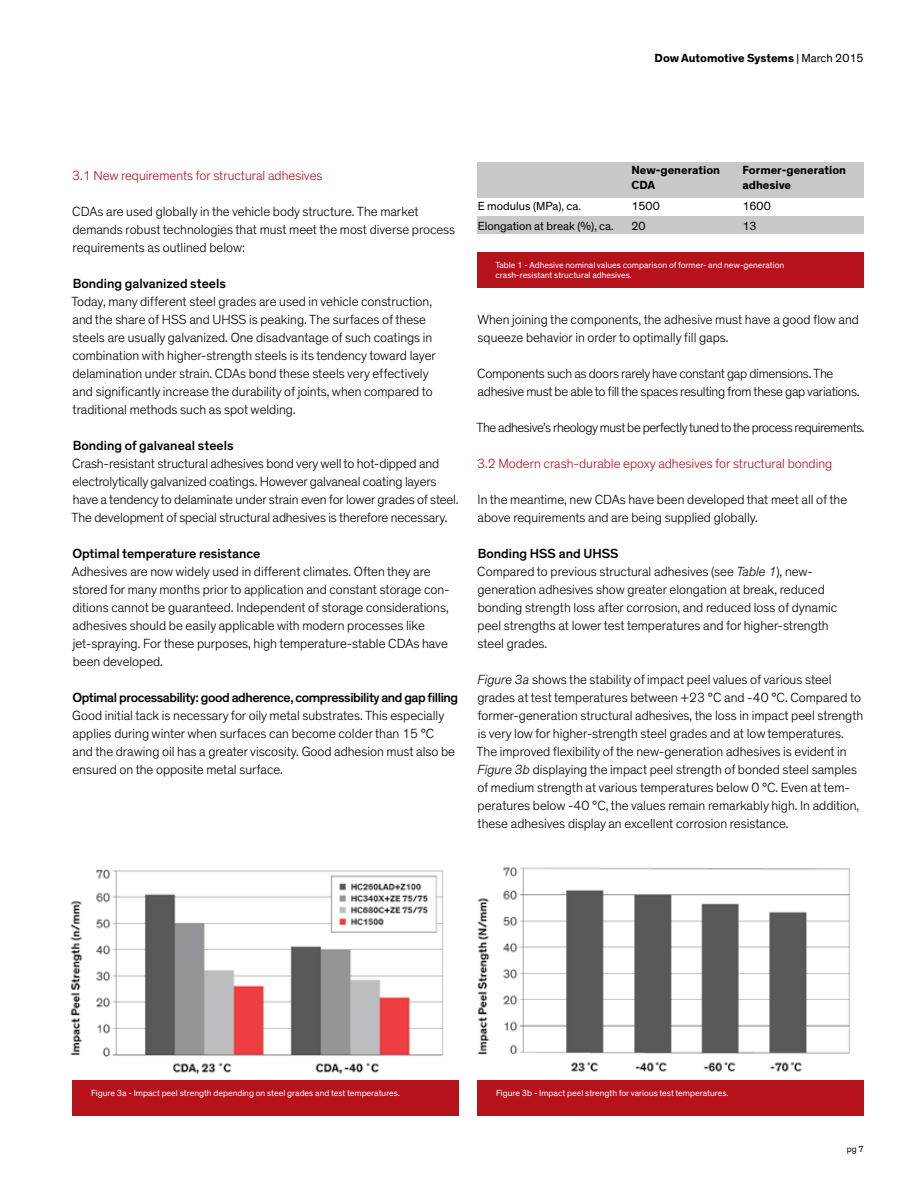
<style>
.page{position:relative;width:918px;height:1188px;background:#fff}
.page>*{position:absolute;margin:0;border:0;box-sizing:border-box;transform-origin:0 0}
.t1{font:300 13.5px/18px "Dow Corporate";color:#000}
.t2{font:300 13.5px/18px "Dow Corporate";letter-spacing:-.02em;color:#000}
.t3{font:300 13.5px "Dow Corporate";color:#b5121b}
.t4{font:500 13.5px "Dow Corporate";letter-spacing:-.005em;color:#000}
.t5{font:300 13.5px "Dow Corporate";letter-spacing:-.03em;color:#000}
.t6{font:500 13.5px "Dow Corporate";letter-spacing:-.03em;color:#000}
.t7{font:700 12px "Dow Corporate";color:#000}
.t8{font:12px "Dow Corporate";color:#000}
.t9{font:9px/10.5px "Dow Corporate";color:#fff}
.t10{font:9px "Dow Corporate";color:#000}
.s1{font-weight:400}
.s2{font-weight:500}
.s3{font-style:italic}
</style>
<div class="page">
<div style="left:72px;top:1080px;width:387px;height:36px;background:#b5121b"></div>
<img style="left:70px;top:869px;width:374px;height:206px">
<div style="left:477px;top:1080px;width:387px;height:36px;background:#b5121b"></div>
<img style="left:477px;top:867px;width:374px;height:205px">
<div style="left:477px;top:252px;width:387px;height:36px;background:#b5121b"></div>
<div style="left:477px;top:162px;width:387px;height:36px;background:#c7c8ca"></div>
<div style="left:477px;top:216px;width:387px;height:18px;background:#c7c8ca"></div>
<p class="t7" style="left:655px;top:51px;width:211px">Dow Automotive Systems <span class="s1">| March 2015</span></p>
<p class="t3" style="left:72px;top:168px;width:252px">3.1 New requirements for structural adhesives</p>
<p class="t1" style="left:72px;top:203px;width:384px">CDAs are used globally in the vehicle body structure. The market demands robust technologies that must meet the most diverse process requirements as outlined below:</p>
<p class="t4" style="left:73px;top:275px;width:155px">Bonding galvanized steels</p>
<p class="t1" style="left:71px;top:293px;width:366px">Today, many different steel grades are used in vehicle construction, and the share of HSS and UHSS is peaking. The surfaces of these steels are usually galvanized. One disadvantage of such coatings in combination with higher-strength steels is its tendency toward layer delamination under strain. CDAs bond these steels very effectively and significantly increase the durability of joints, when compared to traditional methods such as spot welding.</p>
<p class="t4" style="left:73px;top:437px;width:162px">Bonding of galvaneal steels</p>
<p class="t1" style="left:71px;top:455px;width:389px">Crash-resistant structural adhesives bond very well to hot-dipped and electrolytically galvanized coatings. However galvaneal coating layers have a tendency to delaminate under strain even for lower grades of steel.<br>The development of special structural adhesives is therefore necessary.</p>
<p class="t4" style="left:72px;top:545px;width:189px">Optimal temperature resistance</p>
<p class="t1" style="left:72px;top:563px;width:380px">Adhesives are now widely used in different climates. Often they are stored for many months prior to application and constant storage con&shy;ditions cannot be guaranteed. Independent of storage considerations, adhesives should be easily applicable with modern processes like jet-spraying. For these purposes, high temperature-stable CDAs have been developed.</p>
<p class="t6" style="left:72px;top:689px;width:387px">Optimal processability: good adherence, compressibility and gap filling</p>
<p class="t1" style="left:72px;top:707px;width:384px">Good initial tack is necessary for oily metal substrates. This especially applies during winter when surfaces can become colder than 15 °C and the drawing oil has a greater viscosity. Good adhesion must also be ensured on the opposite metal surface.</p>
<p class="t7" style="left:632px;top:163px;width:90px">New-generation</p>
<p class="t7" style="left:742px;top:163px;width:105px">Former-generation</p>
<p class="t7" style="left:632px;top:178px;width:25px">CDA</p>
<p class="t7" style="left:742px;top:178px;width:50px">adhesive</p>
<p class="t8" style="left:478px;top:199px;width:105px">E modulus (MPa), ca.</p>
<p class="t8" style="left:632px;top:199px;width:30px">1500</p>
<p class="t8" style="left:742px;top:199px;width:30px">1600</p>
<p class="t8" style="left:478px;top:219px;width:137px">Elongation at break (%), ca.</p>
<p class="t8" style="left:632px;top:219px;width:16px">20</p>
<p class="t8" style="left:742px;top:219px;width:16px">13</p>
<p class="t9" style="left:495px;top:260px;width:290px">Table 1 - Adhesive nominal values comparison of former- and new-generation crash-resistant structural adhesives.</p>
<p class="t1" style="left:477px;top:311px;width:383px">When joining the components, the adhesive must have a good flow and squeeze behavior in order to optimally fill gaps.</p>
<p class="t2" style="left:477px;top:365px;width:384px">Components such as doors rarely have constant gap dimensions. The adhesive must be able to fill the spaces resulting from these gap variations.</p>
<p class="t5" style="left:476px;top:420px;width:390px">The adhesive’s rheology must be perfectly tuned to the process requirements.</p>
<p class="t3" style="left:477px;top:456px;width:357px">3.2 Modern crash-durable epoxy adhesives for structural bonding</p>
<p class="t1" style="left:478px;top:491px;width:371px">In the meantime, new CDAs have been developed that meet all of the above requirements and are being supplied globally.</p>
<p class="t1" style="left:477px;top:545px;width:361px"><span class="s2">Bonding HSS and UHSS<br></span>Compared to previous structural adhesives (see <span class="s3">Table 1</span>), new&shy;generation adhesives show greater elongation at break, reduced bonding strength loss after corrosion, and reduced loss of dynamic peel strengths at lower test temperatures and for higher-strength steel grades.</p>
<p class="t1" style="left:476px;top:671px;width:388px"><span class="s3">Figure 3a</span> shows the stability of impact peel values of various steel grades at test temperatures between +23 °C and -40 °C. Compared to former-generation structural adhesives, the loss in impact peel strength is very low for higher-strength steel grades and at low temperatures.<br>The improved flexibility of the new-generation adhesives is evident in <span class="s3">Figure 3b</span> displaying the impact peel strength of bonded steel samples of medium strength at various temperatures below 0 °C. Even at tem&shy;peratures below -40 °C, the values remain remarkably high. In addition, these adhesives display an excellent corrosion resistance.</p>
<p class="t9" style="left:91px;top:1088px;width:310px">Figure 3a - Impact peel strength depending on steel grades and test temperatures.</p>
<p class="t9" style="left:496px;top:1088px;width:234px">Figure 3b - Impact peel strength for various test temperatures.</p>
<p class="t10" style="left:847px;top:1144px;width:19px">pg 7</p>
</div>
